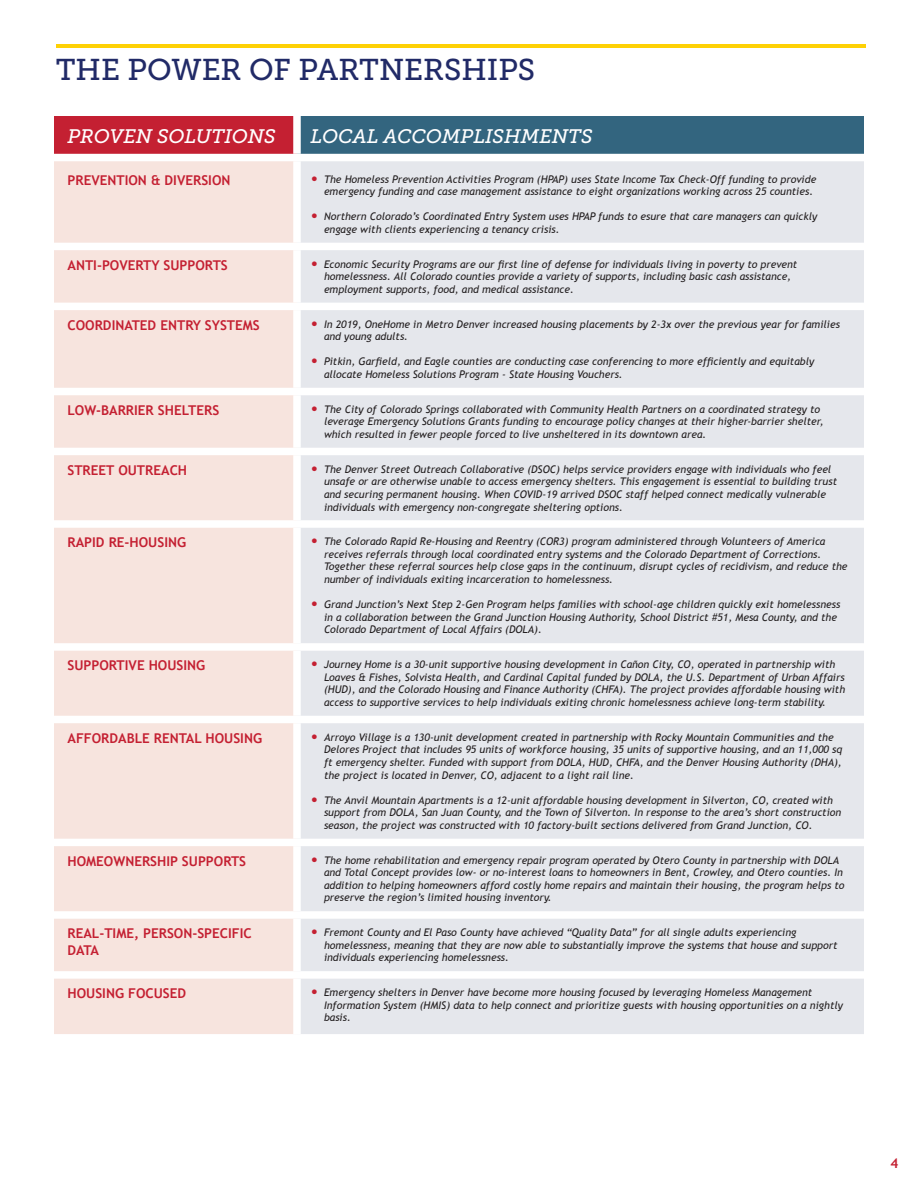
<style>
.page{position:relative;width:918px;height:1188px;background:#fff}
.page>*{position:absolute;margin:0;border:0;box-sizing:border-box;transform-origin:0 0}
.t1{font:30px "Museo Slab 500";color:#212a67}
.t2{font:italic 19.5px "Museo Slab 500";color:#fff}
.t3{font:700 13.5px/16.2px "Trebuchet MS";color:#c42032}
.t4{font:italic 10.5px/12.6px "Trebuchet MS";color:#231f20}
.s1{font-weight:700;font-style:normal;font-size:15px;color:#c42032}
</style>
<div class="page">
<div style="left:54px;top:116px;width:243px;height:42px;background:#c42032"></div>
<div style="left:297px;top:116px;width:567px;height:42px;background:#33657f"></div>
<div style="left:54px;top:161px;width:239px;height:873px;background:#f7e4de"></div>
<div style="left:301px;top:161px;width:563px;height:873px;background:#e5e7ec"></div>
<div style="left:293px;top:116px;width:8px;height:38px;background:#fff"></div>
<div style="left:54px;top:154px;width:243px;height:7px;background:#fff"></div>
<div style="left:297px;top:154px;width:567px;height:7px;background:#fff"></div>
<div style="left:54px;top:243px;width:243px;height:7px;background:#fff"></div>
<div style="left:297px;top:243px;width:567px;height:7px;background:#fff"></div>
<div style="left:54px;top:303px;width:243px;height:7px;background:#fff"></div>
<div style="left:297px;top:303px;width:567px;height:7px;background:#fff"></div>
<div style="left:54px;top:388px;width:243px;height:7px;background:#fff"></div>
<div style="left:297px;top:388px;width:567px;height:7px;background:#fff"></div>
<div style="left:54px;top:448px;width:243px;height:7px;background:#fff"></div>
<div style="left:297px;top:448px;width:567px;height:7px;background:#fff"></div>
<div style="left:54px;top:520px;width:243px;height:8px;background:#fff"></div>
<div style="left:297px;top:520px;width:567px;height:8px;background:#fff"></div>
<div style="left:54px;top:643px;width:243px;height:8px;background:#fff"></div>
<div style="left:297px;top:643px;width:567px;height:8px;background:#fff"></div>
<div style="left:54px;top:716px;width:243px;height:7px;background:#fff"></div>
<div style="left:297px;top:716px;width:567px;height:7px;background:#fff"></div>
<div style="left:54px;top:839px;width:243px;height:7px;background:#fff"></div>
<div style="left:297px;top:839px;width:567px;height:7px;background:#fff"></div>
<div style="left:54px;top:911px;width:243px;height:8px;background:#fff"></div>
<div style="left:297px;top:911px;width:567px;height:8px;background:#fff"></div>
<div style="left:54px;top:971px;width:243px;height:8px;background:#fff"></div>
<div style="left:297px;top:971px;width:567px;height:8px;background:#fff"></div>
<hr style="left:56px;top:45px;width:810px;height:3px;background:#fed105">
<p class="t1" style="left:56px;top:53px;width:481px">THE POWER OF PARTNERSHIPS</p>
<p class="t2" style="left:68px;top:125px;width:210px">PROVEN SOLUTIONS</p>
<p class="t2" style="left:310px;top:125px;width:284px">LOCAL ACCOMPLISHMENTS</p>
<p class="t3" style="left:68px;top:172px;width:165px">PREVENTION &amp; DIVERSION</p>
<p class="t4" style="left:310px;top:173px;width:507px;text-align:right"><span class="s1">•</span> The Homeless Prevention Activities Program (HPAP) uses State Income Tax Check-Off funding to provide emergency funding and case management assistance to eight organizations working across 25 counties.</p>
<p class="t4" style="left:324px;top:210px;width:495px;text-indent:-14px"><span class="s1">•</span> Northern Colorado’s Coordinated Entry System uses HPAP funds to esure that care managers can quickly engage with clients experiencing a tenancy crisis.</p>
<p class="t3" style="left:68px;top:257px;width:162px">ANTI-POVERTY SUPPORTS</p>
<p class="t4" style="left:324px;top:258px;width:475px;text-indent:-14px"><span class="s1">•</span> Economic Security Programs are our first line of defense for individuals living in poverty to prevent homelessness. All Colorado counties provide a variety of supports, including basic cash assistance, employment supports, food, and medical assistance.</p>
<p class="t3" style="left:68px;top:317px;width:194px">COORDINATED ENTRY SYSTEMS</p>
<p class="t4" style="left:324px;top:318px;width:518px;text-indent:-14px"><span class="s1">•</span> In 2019, OneHome in Metro Denver increased housing placements by 2-3x over the previous year for families and young adults.</p>
<p class="t4" style="left:324px;top:356px;width:492px;text-indent:-14px"><span class="s1">•</span> Pitkin, Garfield, and Eagle counties are conducting case conferencing to more efficiently and equitably allocate Homeless Solutions Program - State Housing Vouchers.</p>
<p class="t3" style="left:68px;top:402px;width:153px">LOW-BARRIER SHELTERS</p>
<p class="t4" style="left:324px;top:403px;width:501px;text-indent:-14px"><span class="s1">•</span> The City of Colorado Springs collaborated with Community Health Partners on a coordinated strategy to leverage Emergency Solutions Grants funding to encourage policy changes at their higher-barrier shelter, which resulted in fewer people forced to live unsheltered in its downtown area.</p>
<p class="t3" style="left:68px;top:462px;width:121px">STREET OUTREACH</p>
<p class="t4" style="left:324px;top:463px;width:515px;text-indent:-14px"><span class="s1">•</span> The Denver Street Outreach Collaborative (DSOC) helps service providers engage with individuals who feel unsafe or are otherwise unable to access emergency shelters. This engagement is essential to building trust and securing permanent housing. When COVID-19 arrived DSOC staff helped connect medically vulnerable individuals with emergency non-congregate sheltering options.</p>
<p class="t3" style="left:68px;top:535px;width:120px">RAPID RE-HOUSING</p>
<p class="t4" style="left:324px;top:535px;width:525px;text-indent:-14px"><span class="s1">•</span> The Colorado Rapid Re-Housing and Reentry (COR3) program administered through Volunteers of America receives referrals through local coordinated entry systems and the Colorado Department of Corrections.<br>Together these referral sources help close gaps in the continuum, disrupt cycles of recidivism, and reduce the number of individuals exiting incarceration to homelessness.</p>
<p class="t4" style="left:324px;top:598px;width:518px;text-indent:-14px"><span class="s1">•</span> Grand Junction’s Next Step 2-Gen Program helps families with school-age children quickly exit homelessness in a collaboration between the Grand Junction Housing Authority, School District #51, Mesa County, and the<br>Colorado Department of Local Affairs (DOLA).</p>
<p class="t3" style="left:68px;top:658px;width:139px">SUPPORTIVE HOUSING</p>
<p class="t4" style="left:324px;top:658px;width:523px;text-indent:-14px"><span class="s1">•</span> Journey Home is a 30-unit supportive housing development in Cañon City, CO, operated in partnership with Loaves &amp; Fishes, Solvista Health, and Cardinal Capital funded by DOLA, the U.S. Department of Urban Affairs (HUD), and the Colorado Housing and Finance Authority (CHFA). The project provides affordable housing with access to supportive services to help individuals exiting chronic homelessness achieve long-term stability.</p>
<p class="t3" style="left:68px;top:730px;width:196px">AFFORDABLE RENTAL HOUSING</p>
<p class="t4" style="left:324px;top:731px;width:520px;text-indent:-14px"><span class="s1">•</span> Arroyo Village is a 130-unit development created in partnership with Rocky Mountain Communities and the Delores Project that includes 95 units of workforce housing, 35 units of supportive housing, and an 11,000 sq ft emergency shelter. Funded with support from DOLA, HUD, CHFA, and the Denver Housing Authority (DHA), the project is located in Denver, CO, adjacent to a light rail line.</p>
<p class="t4" style="left:324px;top:794px;width:519px;text-indent:-14px"><span class="s1">•</span> The Anvil Mountain Apartments is a 12-unit affordable housing development in Silverton, CO, created with support from DOLA, San Juan County, and the Town of Silverton. In response to the area’s short construction season, the project was constructed with 10 factory-built sections delivered from Grand Junction, CO.</p>
<p class="t3" style="left:68px;top:853px;width:180px">HOMEOWNERSHIP SUPPORTS</p>
<p class="t4" style="left:324px;top:854px;width:522px;text-indent:-14px"><span class="s1">•</span> The home rehabilitation and emergency repair program operated by Otero County in partnership with DOLA and Total Concept provides low- or no-interest loans to homeowners in Bent, Crowley, and Otero counties. In addition to helping homeowners afford costly home repairs and maintain their housing, the program helps to preserve the region’s limited housing inventory.</p>
<p class="t3" style="left:68px;top:926px;width:186px">REAL-TIME, PERSON-SPECIFIC<br>DATA</p>
<p class="t4" style="left:324px;top:926px;width:515px;text-indent:-14px"><span class="s1">•</span> Fremont County and El Paso County have achieved “Quality Data” for all single adults experiencing homelessness, meaning that they are now able to substantially improve the systems that house and support individuals experiencing homelessness.</p>
<p class="t3" style="left:68px;top:985px;width:120px">HOUSING FOCUSED</p>
<p class="t4" style="left:324px;top:986px;width:520px;text-indent:-14px"><span class="s1">•</span> Emergency shelters in Denver have become more housing focused by leveraging Homeless Management<br>Information System (HMIS) data to help connect and prioritize guests with housing opportunities on a nightly basis.</p>
<p class="t3" style="left:890px;top:1155px;width:9px">4</p>
</div>
